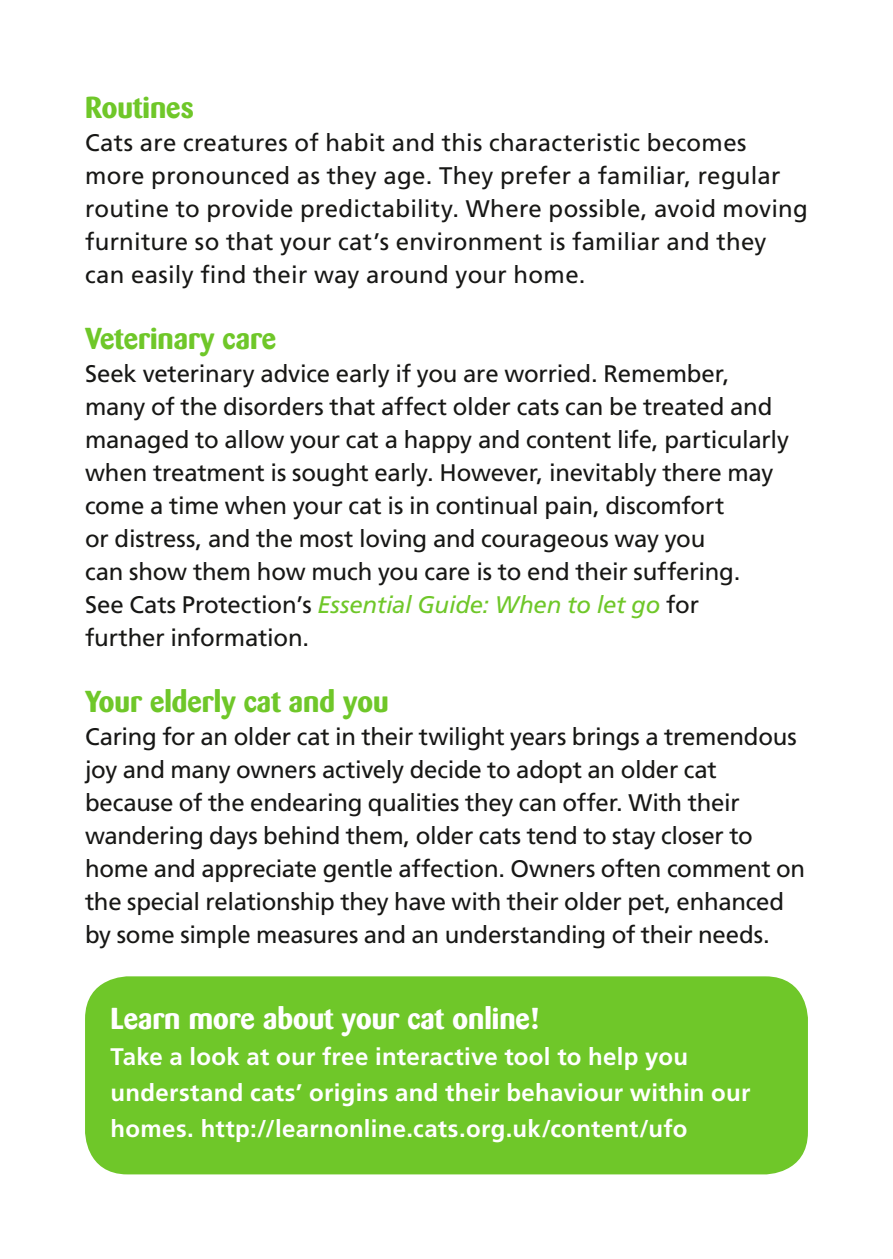
<style>
.page{position:relative;width:893px;height:1259px;background:#fff}
.page>*{position:absolute;margin:0;border:0;box-sizing:border-box;transform-origin:0 0}
.t1{font:700 30px "Barmeno BQ";color:#6fc729}
.t2{font:700 30px "Barmeno BQ";color:#fff}
.t3{font:24px/33px "Frutiger";letter-spacing:-.01em;color:#171715}
.t4{font:24px/33px "Frutiger";letter-spacing:.01em;color:#171715}
.t5{font:700 24px/36px "Frutiger";letter-spacing:.015em;color:#fff}
.s1{font-style:italic;color:#6fc729}
</style>
<div class="page">
<div style="left:85px;top:976px;width:723px;height:198px;background:#6fc729;border-radius:43px"></div>
<p class="t1" style="left:85px;top:89px;width:110px">Routines</p>
<p class="t4" style="left:85px;top:126px;width:724px">Cats are creatures of habit and this characteristic becomes more pronounced as they age. They prefer a familiar, regular routine to provide predictability. Where possible, avoid moving furniture so that your cat’s environment is familiar and they can easily find their way around your home.</p>
<p class="t1" style="left:85px;top:320px;width:193px">Veterinary care</p>
<p class="t3" style="left:85px;top:357px;width:705px">Seek veterinary advice early if you are worried. Remember, many of the disorders that affect older cats can be treated and managed to allow your cat a happy and content life, particularly when treatment is sought early. However, inevitably there may come a time when your cat is in continual pain, discomfort<br>or distress, and the most loving and courageous way you<br>can show them how much you care is to end their suffering.<br>See Cats Protection’s <span class="s1">Essential Guide: When to let go</span> for<br>further information.</p>
<p class="t1" style="left:85px;top:683px;width:305px">Your elderly cat and you</p>
<p class="t3" style="left:85px;top:720px;width:722px">Caring for an older cat in their twilight years brings a tremendous joy and many owners actively decide to adopt an older cat because of the endearing qualities they can offer. With their wandering days behind them, older cats tend to stay closer to home and appreciate gentle affection. Owners often comment on the special relationship they have with their older pet, enhanced by some simple measures and an understanding of their needs.</p>
<p class="t2" style="left:111px;top:1000px;width:430px">Learn more about your cat online!</p>
<p class="t5" style="left:111px;top:1038px;width:641px">Take a look at our free interactive tool to help you understand cats’ origins and their behaviour within our homes. http://learnonline.cats.org.uk/content/ufo</p>
</div>
